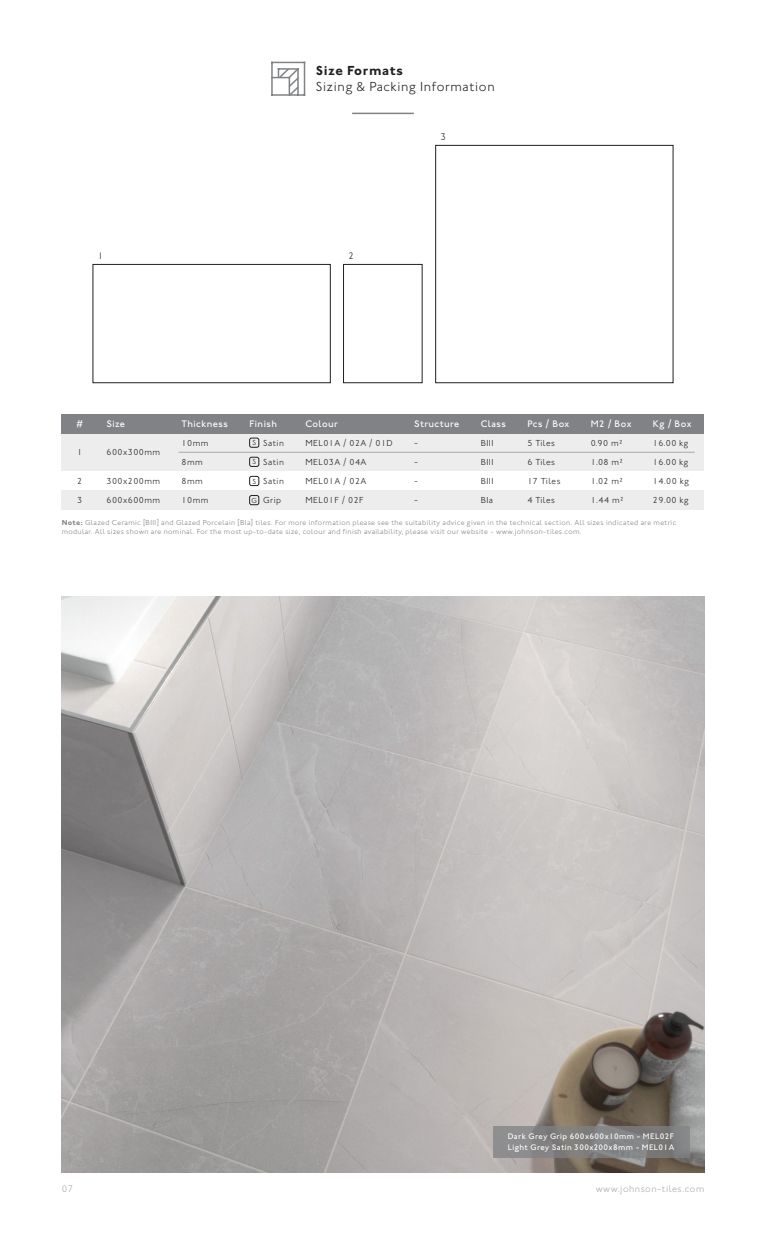
<style>
.page{position:relative;width:766px;height:1234px;background:#fff}
.page>*{position:absolute;margin:0;border:0;box-sizing:border-box;transform-origin:0 0}
.t1{font:300 13.5px "Johnston ITC Std";letter-spacing:.05em;color:#231f20}
.t2{font:700 13.5px "Johnston ITC Std";letter-spacing:.045em;color:#231f20}
.t3{font:500 9.75px "Johnston ITC Std";letter-spacing:.05em;color:#fff}
.t4{font:300 9.75px "Johnston ITC Std";letter-spacing:.05em;color:#a8a9ad}
.t5{font:300 9.75px "Johnston ITC Std";color:#231f20}
.t6{font:300 9px "Johnston ITC Std";letter-spacing:.05em;color:#231f20}
.t7{font:500 8.25px "Johnston ITC Std";letter-spacing:.05em;color:#fff}
.t8{font:300 7.5px "Johnston ITC Std";letter-spacing:.05em;color:#808285}
.t9{font:300 7.5px "Johnston ITC Std";color:#231f20}
.s1{font-weight:700}
</style>
<div class="page">
<hr style="left:352px;top:113px;width:62px;height:1px;background:#808285">
<hr style="left:271px;top:62px;width:1px;height:33px;background:#808285">
<hr style="left:272px;top:62px;width:32px;height:1px;background:#808285">
<hr style="left:304px;top:62px;width:1px;height:33px;background:#808285">
<hr style="left:272px;top:94px;width:32px;height:2px;background:#808285">
<svg style="left:272px;top:67px;width:28px;height:29px"></svg>
<div style="left:62px;top:433px;width:642px;height:38px;background:#ededee"></div>
<div style="left:62px;top:414px;width:642px;height:19px;background:#808285"></div>
<div style="left:62px;top:490px;width:642px;height:19px;background:#ededee"></div>
<div style="left:249px;top:438px;width:10px;height:9px;border:1px solid #231f20;border-radius:2px"></div>
<div style="left:249px;top:457px;width:10px;height:9px;border:1px solid #231f20;border-radius:2px"></div>
<div style="left:249px;top:476px;width:10px;height:9px;border:1px solid #231f20;border-radius:2px"></div>
<div style="left:249px;top:495px;width:10px;height:10px;border:1px solid #231f20;border-radius:2px"></div>
<hr style="left:178px;top:452px;width:516px;height:1px;background:#a8a9ad">
<div style="left:435px;top:145px;width:238px;height:238px;border:1px solid #231f20"></div>
<div style="left:92px;top:264px;width:238px;height:119px;border:1px solid #231f20"></div>
<div style="left:343px;top:264px;width:79px;height:119px;border:1px solid #231f20"></div>
<img style="left:61px;top:596px;width:643px;height:575px">
<svg style="left:492px;top:1125px;width:197px;height:32px;background:#838282"></svg>
<p class="t2" style="left:316px;top:62px;width:88px">Size Formats</p>
<p class="t1" style="left:316px;top:79px;width:180px">Sizing &amp; Packing Information</p>
<p class="t5" style="left:98px;top:250px;width:7px">1</p>
<p class="t5" style="left:348px;top:250px;width:7px">2</p>
<p class="t5" style="left:440px;top:131px;width:7px">3</p>
<p class="t3" style="left:527px;top:417px;width:43px">Pcs / Box</p>
<p class="t6" style="left:527px;top:437px;width:29px">5 Tiles</p>
<p class="t6" style="left:527px;top:456px;width:29px">6 Tiles</p>
<p class="t6" style="left:527px;top:475px;width:35px">17 Tiles</p>
<p class="t6" style="left:527px;top:494px;width:29px">4 Tiles</p>
<p class="t3" style="left:590px;top:417px;width:42px">M2 / Box</p>
<p class="t6" style="left:590px;top:437px;width:33px">0.90 m2</p>
<p class="t6" style="left:590px;top:456px;width:34px">1.08 m2</p>
<p class="t6" style="left:590px;top:475px;width:34px">1.02 m2</p>
<p class="t6" style="left:590px;top:494px;width:34px">1.44 m2</p>
<p class="t3" style="left:652px;top:417px;width:40px">Kg / Box</p>
<p class="t6" style="left:652px;top:437px;width:37px">16.00 kg</p>
<p class="t6" style="left:652px;top:456px;width:37px">16.00 kg</p>
<p class="t6" style="left:652px;top:475px;width:37px">14.00 kg</p>
<p class="t6" style="left:652px;top:494px;width:37px">29.00 kg</p>
<p class="t3" style="left:76px;top:417px;width:8px">#</p>
<p class="t6" style="left:77px;top:447px;width:7px">1</p>
<p class="t6" style="left:77px;top:475px;width:7px">2</p>
<p class="t6" style="left:77px;top:494px;width:7px">3</p>
<p class="t3" style="left:414px;top:417px;width:47px">Structure</p>
<p class="t6" style="left:414px;top:437px;width:5px">-</p>
<p class="t6" style="left:414px;top:456px;width:5px">-</p>
<p class="t6" style="left:414px;top:475px;width:5px">-</p>
<p class="t6" style="left:414px;top:494px;width:5px">-</p>
<p class="t8" style="left:62px;top:518px;width:615px"><span class="s1">Note:</span> Glazed Ceramic [BIII] and Glazed Porcelain [BIa] tiles. For more information please see the suitability advice given in the technical section. All sizes indicated are metric</p>
<p class="t8" style="left:62px;top:527px;width:521px">modular. All sizes shown are nominal. For the most up-to-date size, colour and finish availability, please visit our website - www.johnson-tiles.com.</p>
<p class="t3" style="left:106px;top:417px;width:20px">Size</p>
<p class="t6" style="left:106px;top:447px;width:55px">600x300mm</p>
<p class="t6" style="left:106px;top:475px;width:55px">300x200mm</p>
<p class="t6" style="left:106px;top:494px;width:55px">600x600mm</p>
<p class="t3" style="left:305px;top:417px;width:34px">Colour</p>
<p class="t6" style="left:305px;top:437px;width:89px">MEL01A / 02A / 01D</p>
<p class="t6" style="left:305px;top:456px;width:63px">MEL03A / 04A</p>
<p class="t6" style="left:305px;top:475px;width:63px">MEL01A / 02A</p>
<p class="t6" style="left:305px;top:494px;width:60px">MEL01F / 02F</p>
<p class="t3" style="left:480px;top:417px;width:27px">Class</p>
<p class="t6" style="left:480px;top:437px;width:14px">BIII</p>
<p class="t6" style="left:480px;top:456px;width:14px">BIII</p>
<p class="t6" style="left:480px;top:475px;width:14px">BIII</p>
<p class="t6" style="left:480px;top:494px;width:14px">BIa</p>
<p class="t3" style="left:182px;top:417px;width:48px">Thickness</p>
<p class="t6" style="left:182px;top:437px;width:28px">10mm</p>
<p class="t6" style="left:182px;top:456px;width:23px">8mm</p>
<p class="t6" style="left:182px;top:475px;width:23px">8mm</p>
<p class="t6" style="left:182px;top:494px;width:28px">10mm</p>
<p class="t3" style="left:249px;top:417px;width:29px">Finish</p>
<p class="t9" style="left:252px;top:438px;width:5px">S</p>
<p class="t6" style="left:263px;top:437px;width:22px">Satin</p>
<p class="t9" style="left:252px;top:457px;width:5px">S</p>
<p class="t6" style="left:263px;top:456px;width:22px">Satin</p>
<p class="t9" style="left:252px;top:476px;width:5px">S</p>
<p class="t6" style="left:263px;top:475px;width:22px">Satin</p>
<p class="t9" style="left:251px;top:495px;width:7px">G</p>
<p class="t6" style="left:263px;top:494px;width:19px">Grip</p>
<p class="t7" style="left:507px;top:1131px;width:168px">Dark Grey Grip 600x600x10mm - MEL02F</p>
<p class="t7" style="left:507px;top:1141px;width:168px">Light Grey Satin 300x200x8mm - MEL01A</p>
<p class="t4" style="left:62px;top:1182px;width:13px">07</p>
<p class="t4" style="left:595px;top:1182px;width:110px">www.johnson-tiles.com</p>
</div>
